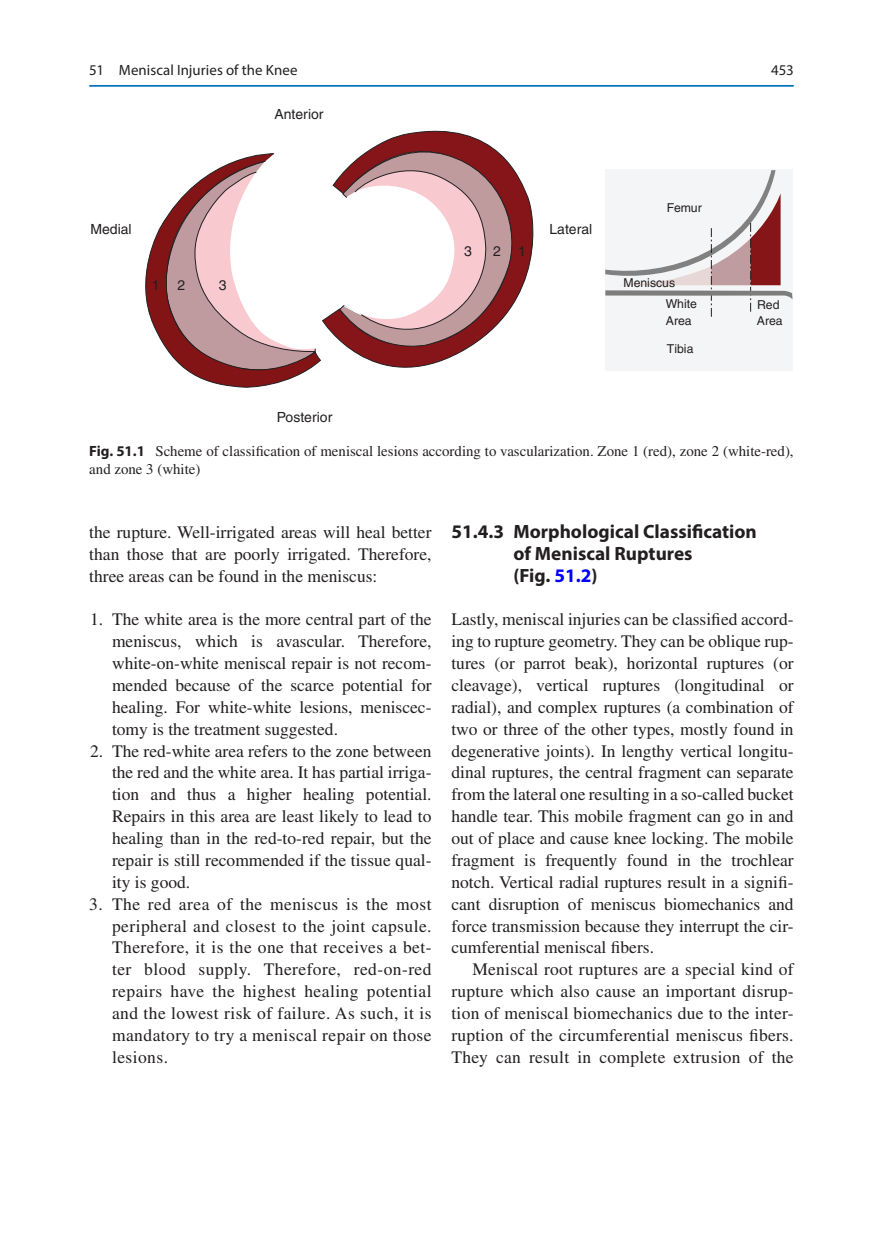
<style>
.page{position:relative;width:883px;height:1260px;background:#fff}
.page>*{position:absolute;margin:0;border:0;box-sizing:border-box;transform-origin:0 0}
._2_hd{font:700 19.25px/21.9px "Myriad Pro";color:#231f20}
.Text_flush{font:17.5px/21.9px "Times LT Std";color:#231f20;text-align:justify}
.Text{font:17.5px/21.9px "Times LT Std";letter-spacing:.015em;color:#231f20;text-align:justify}
.t1{font:14.88px/17.5px "Times LT Std";color:#231f20}
.t2{font:14.88px "Myriad Pro";letter-spacing:.005em;color:#231f20}
.t3{font:14px "Helvetica";color:#231f20}
.t4{font:12.25px/20.3px "Helvetica";color:#231f20}
.s1{font-family:"Myriad Pro";font-weight:700}
.s2{color:#00f}
</style>
<div class="page">
<div style="left:605px;top:169px;width:187px;height:201px;background:#f4f5f6"></div>
<svg style="left:322px;top:130px;width:212px;height:238px"></svg>
<svg style="left:605px;top:170px;width:187px;height:147px"></svg>
<svg style="left:145px;top:153px;width:176px;height:235px"></svg>
<svg style="left:165px;top:161px;width:152px;height:221px"></svg>
<svg style="left:339px;top:138px;width:183px;height:218px"></svg>
<hr style="left:89px;top:85px;width:705px;height:2px;background:#0073bc">
<p class="t2" style="left:89px;top:61px;width:210px">51 Meniscal Injuries of the Knee</p>
<p class="t2" style="left:771px;top:61px;width:24px">453</p>
<p class="t3" style="left:274px;top:106px;width:51px">Anterior</p>
<p class="t4" style="left:667px;top:197px;width:36px">Femur</p>
<p class="t3" style="left:91px;top:221px;width:43px">Medial</p>
<p class="t3" style="left:549px;top:221px;width:44px">Lateral</p>
<p class="t3" style="left:464px;top:243px;width:9px">3</p>
<p class="t3" style="left:493px;top:243px;width:9px">2</p>
<p class="t3" style="left:518px;top:243px;width:9px">1</p>
<p class="t3" style="left:152px;top:277px;width:9px">1</p>
<p class="t3" style="left:177px;top:277px;width:9px">2</p>
<p class="t3" style="left:219px;top:277px;width:9px">3</p>
<p class="t4" style="left:666px;top:273px;width:33px;text-indent:-42px">Meniscus<br>White</p>
<p class="t4" style="left:666px;top:310px;width:27px">Area</p>
<p class="t4" style="left:757px;top:311px;width:27px">Area</p>
<p class="t4" style="left:757px;top:295px;width:24px">Red</p>
<p class="t4" style="left:667px;top:339px;width:28px">Tibia</p>
<p class="t3" style="left:277px;top:409px;width:57px">Posterior</p>
<p class="t1" style="left:89px;top:442px;width:706px"><span class="s1">Fig. 51.1</span> Scheme of classification of meniscal lesions according to vascularization. Zone 1 (red), zone 2 (white-red), and zone 3 (white)</p>
<p class="Text_flush" style="left:89px;top:521px;width:344px">the rupture. Well-irrigated areas will heal better than those that are poorly irrigated. Therefore, three areas can be found in the meniscus:</p>
<p class="Text_flush" style="left:112px;top:608px;width:321px;text-indent:-22px">1. The white area is the more central part of the meniscus, which is avascular. Therefore, white-on-white meniscal repair is not recom&shy;mended because of the scarce potential for healing. For white-white lesions, meniscec&shy;tomy is the treatment suggested.</p>
<p class="Text_flush" style="left:112px;top:740px;width:321px;text-indent:-22px">2. The red-white area refers to the zone between the red and the white area. It has partial irriga&shy;tion and thus a higher healing potential.<br>Repairs in this area are least likely to lead to healing than in the red-to-red repair, but the repair is still recommended if the tissue qual&shy;ity is good.</p>
<p class="Text_flush" style="left:112px;top:893px;width:321px;text-indent:-23px">3. The red area of the meniscus is the most peripheral and closest to the joint capsule.<br>Therefore, it is the one that receives a bet&shy;ter blood supply. Therefore, red-on-red repairs have the highest healing potential and the lowest risk of failure. As such, it is mandatory to try a meniscal repair on those lesions.</p>
<h3 class="_2_hd" style="left:513px;top:520px;width:245px;text-indent:-62px">51.4.3 Morphological Classification of Meniscal Ruptures<br>(Fig. <span class="s2">51.2</span>)</h3>
<p class="Text_flush" style="left:451px;top:608px;width:344px">Lastly, meniscal injuries can be classified accord&shy;ing to rupture geometry. They can be oblique rup&shy;tures (or parrot beak), horizontal ruptures (or cleavage), vertical ruptures (longitudinal or radial), and complex ruptures (a combination of two or three of the other types, mostly found in degenerative joints). In lengthy vertical longitu&shy;dinal ruptures, the central fragment can separate from the lateral one resulting in a so-called bucket handle tear. This mobile fragment can go in and out of place and cause knee locking. The mobile fragment is frequently found in the trochlear notch. Vertical radial ruptures result in a signifi&shy;cant disruption of meniscus biomechanics and force transmission because they interrupt the cir&shy;cumferential meniscal fibers.</p>
<p class="Text" style="left:451px;top:958px;width:344px;text-indent:21px">Meniscal root ruptures are a special kind of rupture which also cause an important disrup&shy;tion of meniscal biomechanics due to the inter&shy;ruption of the circumferential meniscus fibers.<br>They can result in complete extrusion of the</p>
</div>
